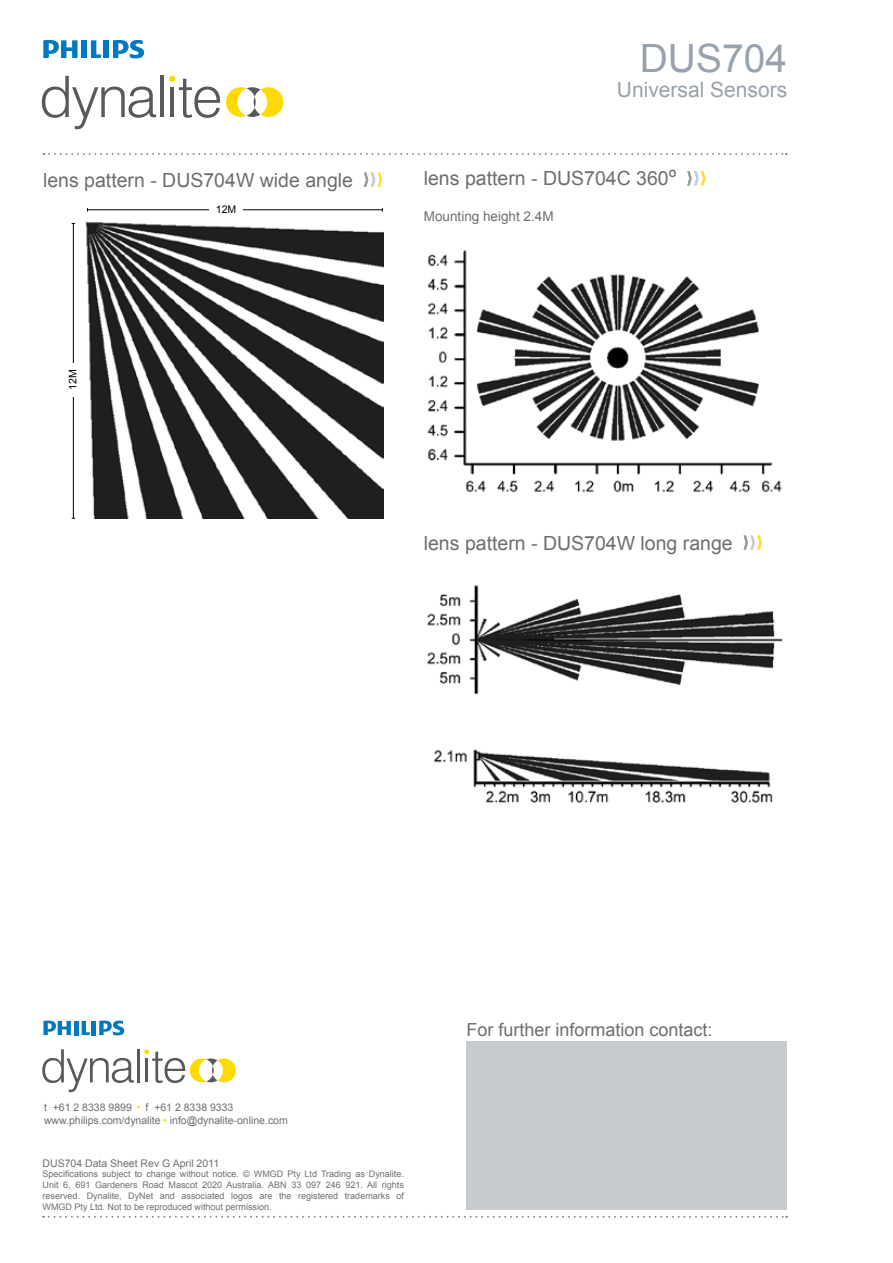
<style>
.page{position:relative;width:893px;height:1263px;background:#fff}
.page>*{position:absolute;margin:0;border:0;box-sizing:border-box;transform-origin:0 0}
.t1{font:39px "Arial";color:#98a2ac}
.t2{font:21px "Arial";color:#98a2ac}
.t3{font:19.5px "Arial";color:#6d6e71}
.t4{font:18px "Arial";color:#6d6e71}
.t5{font:13.5px "Arial";color:#6d6e71}
.t6{font:10.5px/12.6px "Arial";color:#6d6e71}
.t7{font:10.5px "Arial";color:#000}
.t8{font:9px/10.8px "Arial";color:#6d6e71;text-align:justify}
.s1{font-size:21px}
.s2{color:#ffda00}
</style>
<div class="page">
<svg style="left:43px;top:153px;width:744px;height:2px"></svg>
<svg style="left:43px;top:1216px;width:744px;height:2px"></svg>
<div style="left:466px;top:1041px;width:321px;height:169px;background:#c5cbcf"></div>
<svg style="left:82px;top:1021px;width:8px;height:14px"></svg>
<hr style="left:74px;top:1021px;width:4px;height:14px;background:#0079c1">
<hr style="left:92px;top:1021px;width:4px;height:14px;background:#0079c1">
<svg style="left:99px;top:1020px;width:25px;height:15px"></svg>
<svg style="left:43px;top:1020px;width:28px;height:15px"></svg>
<svg style="left:42px;top:1049px;width:92px;height:43px"></svg>
<hr style="left:137px;top:1049px;width:3px;height:33px;background:#58595b">
<svg style="left:144px;top:1049px;width:92px;height:34px"></svg>
<svg style="left:91px;top:40px;width:11px;height:18px"></svg>
<div style="left:82px;top:40px;width:5px;height:18px;background:#0079c1"></div>
<div style="left:103px;top:40px;width:6px;height:18px;background:#0079c1"></div>
<svg style="left:113px;top:40px;width:31px;height:18px"></svg>
<svg style="left:43px;top:40px;width:35px;height:18px"></svg>
<svg style="left:42px;top:76px;width:114px;height:53px"></svg>
<hr style="left:160px;top:76px;width:3px;height:41px;background:#58595b">
<svg style="left:169px;top:76px;width:51px;height:42px"></svg>
<svg style="left:226px;top:87px;width:57px;height:30px"></svg>
<svg style="left:364px;top:173px;width:18px;height:14px"></svg>
<img style="left:427px;top:250px;width:355px;height:243px">
<img style="left:434px;top:749px;width:339px;height:54px">
<img style="left:427px;top:585px;width:356px;height:110px">
<svg style="left:744px;top:535px;width:18px;height:15px"></svg>
<svg style="left:687px;top:171px;width:18px;height:14px"></svg>
<img style="left:85px;top:221px;width:298px;height:297px">
<hr style="left:88px;top:209px;width:294px;height:1px;background:#000">
<div style="left:209px;top:201px;width:34px;height:16px;background:#fff"></div>
<hr style="left:73px;top:223px;width:1px;height:295px;background:#000">
<div style="left:65px;top:363px;width:16px;height:33px;background:#fff"></div>
<h3 class="t3" style="left:43px;top:169px;width:311px">lens pattern - DUS704W wide angle</h3>
<p class="t7" style="left:67px;top:390px;width:22px;rotate:-90deg">12M</p>
<p class="t7" style="left:216px;top:203px;width:22px">12M</p>
<h1 class="t1" style="left:640px;top:36px;width:149px">DUS704</h1>
<h2 class="t2" style="left:617px;top:78px;width:172px">Universal Sensors</h2>
<h3 class="t3" style="left:424px;top:168px;width:254px">lens pattern - DUS704C 360<span class="s1">º</span></h3>
<h3 class="t5" style="left:424px;top:209px;width:131px">Mounting height 2.4M</h3>
<h3 class="t3" style="left:424px;top:532px;width:310px">lens pattern - DUS704W long range</h3>
<p class="t6" style="left:44px;top:1101px;width:245px">t +61 2 8338 9899 <span class="s2">•</span> f +61 2 8338 9333 www.philips.com/dynalite <span class="s2">•</span> info@dynalite-online.com</p>
<p class="t6" style="left:43px;top:1157px;width:178px">DUS704 Data Sheet Rev G April 2011</p>
<p class="t8" style="left:43px;top:1169px;width:363px">Specifications subject to change without notice. © WMGD Pty Ltd Trading as Dynalite.<br>Unit 6, 691 Gardeners Road Mascot 2020 Australia. ABN 33 097 246 921. All rights reserved. Dynalite, DyNet and associated logos are the registered trademarks of WMGD Pty Ltd. Not to be reproduced without permission.</p>
<h3 class="t4" style="left:466px;top:1019px;width:248px">For further information contact:</h3>
</div>
